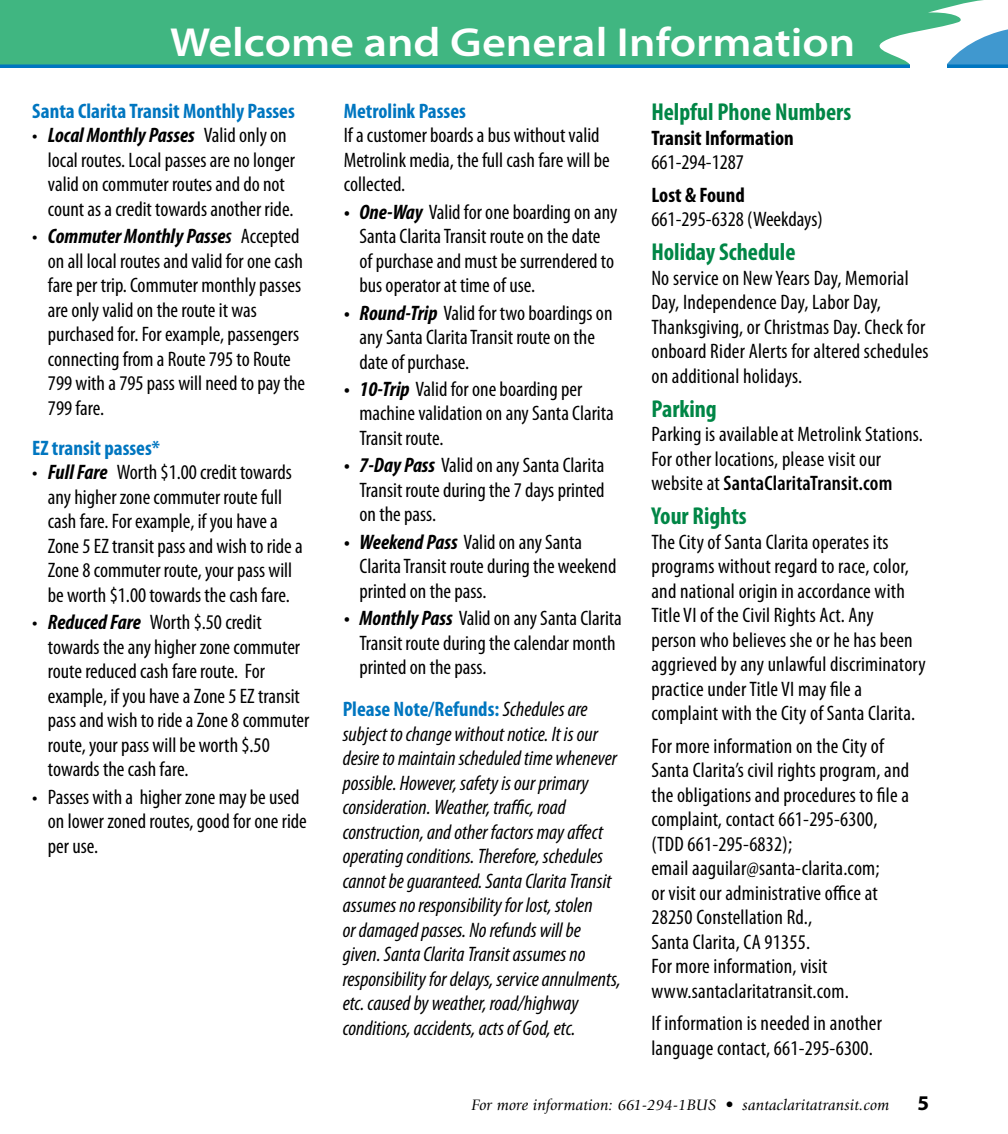
<style>
.page{position:relative;width:1008px;height:1134px;background:#fff}
.page>*{position:absolute;margin:0;border:0;box-sizing:border-box;transform-origin:0 0}
.t1{font:600 semi-expanded 40.77px "Myriad Pro";color:#fff;scale:1.05 1}
.t2{font:700 condensed 24.5px "Myriad Pro";color:#008646}
.t3{font:condensed 21px/24.5px "Myriad Pro";color:#000}
.t4{font:italic condensed 21px/24.5px "Myriad Pro";color:#000}
.t5{font:700 condensed 21px "Myriad Pro";color:#0076c0}
.t6{font:700 condensed 21px/24.5px "Myriad Pro";color:#000}
.t7{font:700 21px "Myriad Pro";color:#000}
.t8{font:italic 15.75px "Giovanni Std";letter-spacing:.01em;color:#000}
.s1{font-weight:700;font-style:italic}
.s2{font-weight:600;font-style:italic}
.s3{font-weight:700;color:#0076c0}
.s4{font-weight:700;font-style:normal;color:#0076c0}
.s5{font-weight:400}
.s6{font-weight:700}
.s7{font-weight:600}
</style>
<div class="page">
<svg style="left:873px;top:0;width:111px;height:64px;fill:#40b681"></svg>
<svg style="left:939px;top:29px;width:69px;height:35px"></svg>
<div style="left:0;top:0;width:873px;height:1134px;background:#40b681"></div>
<div style="left:0;top:64px;width:1008px;height:1070px;background:#fff"></div>
<div style="left:910px;top:63px;width:37px;height:6px;background:#fff"></div>
<p class="t1" style="left:170px;top:20px;width:654px">Welcome and General Information</p>
<p class="t5" style="left:32px;top:99px;width:264px">Santa Clarita Transit Monthly Passes</p>
<p class="t3" style="left:48px;top:123px;width:249px;text-indent:-16px">• <span class="s1">Local Monthly Passes</span> Valid only on local routes. Local passes are no longer valid on commuter routes and do not count as a credit towards another ride.</p>
<p class="t3" style="left:48px;top:224px;width:259px;text-indent:-16px">• <span class="s1">Commuter Monthly Passe</span><span class="s2">s</span> Accepted on all local routes and valid for one cash fare per trip. Commuter monthly passes are only valid on the route it was purchased for. For example, passengers connecting from a Route 795 to Route 799 with a 795 pass will need to pay the 799 fare.</p>
<p class="t5" style="left:32px;top:436px;width:129px">EZ transit passes*</p>
<p class="t3" style="left:48px;top:461px;width:256px;text-indent:-16px">• <span class="s1">Full Fare</span> Worth $1.00 credit towards any higher zone commuter route full cash fare. For example, if you have a Zone 5 EZ transit pass and wish to ride a Zone 8 commuter route, your pass will be worth $1.00 towards the cash fare.</p>
<p class="t3" style="left:48px;top:610px;width:263px;text-indent:-16px">• <span class="s1">Reduced Fare</span> Worth $.50 credit towards the any higher zone commuter route reduced cash fare route. For example, if you have a Zone 5 EZ transit pass and wish to ride a Zone 8 commuter route, your pass will be worth $.50 towards the cash fare.</p>
<p class="t3" style="left:48px;top:785px;width:260px;text-indent:-16px">• Passes with a higher zone may be used on lower zoned routes, good for one ride per use.</p>
<p class="t3" style="left:344px;top:99px;width:267px"><span class="s3">Metrolink Passes<br></span>If a customer boards a bus without valid<br>Metrolink media, the full cash fare will be collected.</p>
<p class="t3" style="left:360px;top:200px;width:259px;text-indent:-16px"><span class="s1">• One-Way</span> Valid for one boarding on any Santa Clarita Transit route on the date of purchase and must be surrendered to bus operator at time of use.</p>
<p class="t3" style="left:360px;top:301px;width:254px;text-indent:-16px"><span class="s1">• Round-Trip</span> Valid for two boardings on any Santa Clarita Transit route on the date of purchase.</p>
<p class="t3" style="left:360px;top:377px;width:256px;text-indent:-16px"><span class="s1">• 10-Trip</span> Valid for one boarding per machine validation on any Santa Clarita<br>Transit route.</p>
<p class="t3" style="left:360px;top:454px;width:247px;text-align:justify;text-indent:-16px"><span class="s1">• 7-Day Pass</span> Valid on any Santa Clarita Transit route during the 7 days printed on the pass.</p>
<p class="t3" style="left:360px;top:530px;width:258px;text-indent:-16px"><span class="s1">• Weekend Pass</span> Valid on any Santa<br>Clarita Transit route during the weekend printed on the pass.</p>
<p class="t3" style="left:360px;top:606px;width:264px;text-indent:-16px"><span class="s1">• Monthly Pass</span> Valid on any Santa Clarita<br>Transit route during the calendar month printed on the pass.</p>
<p class="t4" style="left:343px;top:698px;width:280px"><span class="s4">Please Note/Refunds:</span> Schedules are subject to change without notice. It is our desire to maintain scheduled time whenever possible. However, safety is our primary consideration. Weather, traffic, road construction, and other factors may affect operating conditions. Therefore, schedules cannot be guaranteed. Santa Clarita Transit assumes no responsibility for lost, stolen<br>or damaged passes. No refunds will be given. Santa Clarita Transit assumes no responsibility for delays, service annulments, etc. caused by weather, road/highway conditions, accidents, acts of God, etc.</p>
<p class="t2" style="left:651px;top:98px;width:201px">Helpful Phone Numbers</p>
<p class="t6" style="left:651px;top:126px;width:144px">Transit Information<br><span class="s5">661-294-1287</span></p>
<p class="t3" style="left:651px;top:183px;width:173px"><span class="s6">Lost &amp; Found<br></span>661-295-6328 (Weekdays)</p>
<p class="t2" style="left:651px;top:238px;width:146px">Holiday Schedule</p>
<p class="t3" style="left:651px;top:266px;width:279px">No service on New Years Day, Memorial Day, Independence Day, Labor Day, Thanksgiving, or Christmas Day. Check for onboard Rider Alerts for altered schedules on additional holidays.</p>
<p class="t2" style="left:651px;top:395px;width:67px">Parking</p>
<p class="t3" style="left:651px;top:422px;width:273px">Parking is availableat Metrolink Stations.<br>For other locations, please visit our website at <span class="s7">SantaClaritaTransit.com</span></p>
<p class="t2" style="left:651px;top:503px;width:97px">Your Rights</p>
<p class="t3" style="left:651px;top:530px;width:276px">The City of Santa Clarita operates its programs without regard to race, color, and national origin in accordance with Title VI of the Civil Rights Act. Any<br>person who believes she or he has been aggrieved by any unlawful discriminatory practice underTitle VI may file a complaint with the City of Santa Clarita.</p>
<p class="t3" style="left:651px;top:734px;width:259px">For more information on the City of<br>Santa Clarita’s civil rights program, and the obligations and procedures to file a complaint, contact 661-295-6300, (TDD 661-295-6832);<br>email aaguilar@santa-clarita.com;<br>or visit our administrative office at<br>28250 Constellation Rd.,<br>Santa Clarita, CA 91355.<br>For more information, visit www.santaclaritatransit.com.</p>
<p class="t3" style="left:651px;top:1011px;width:232px">If information is needed in another language contact, 661-295-6300.</p>
<p class="t8" style="left:472px;top:1096px;width:419px">For more information: 661-294-1BUS • santaclaritatransit.com</p>
<p class="t7" style="left:918px;top:1091px;width:13px">5</p>
</div>
